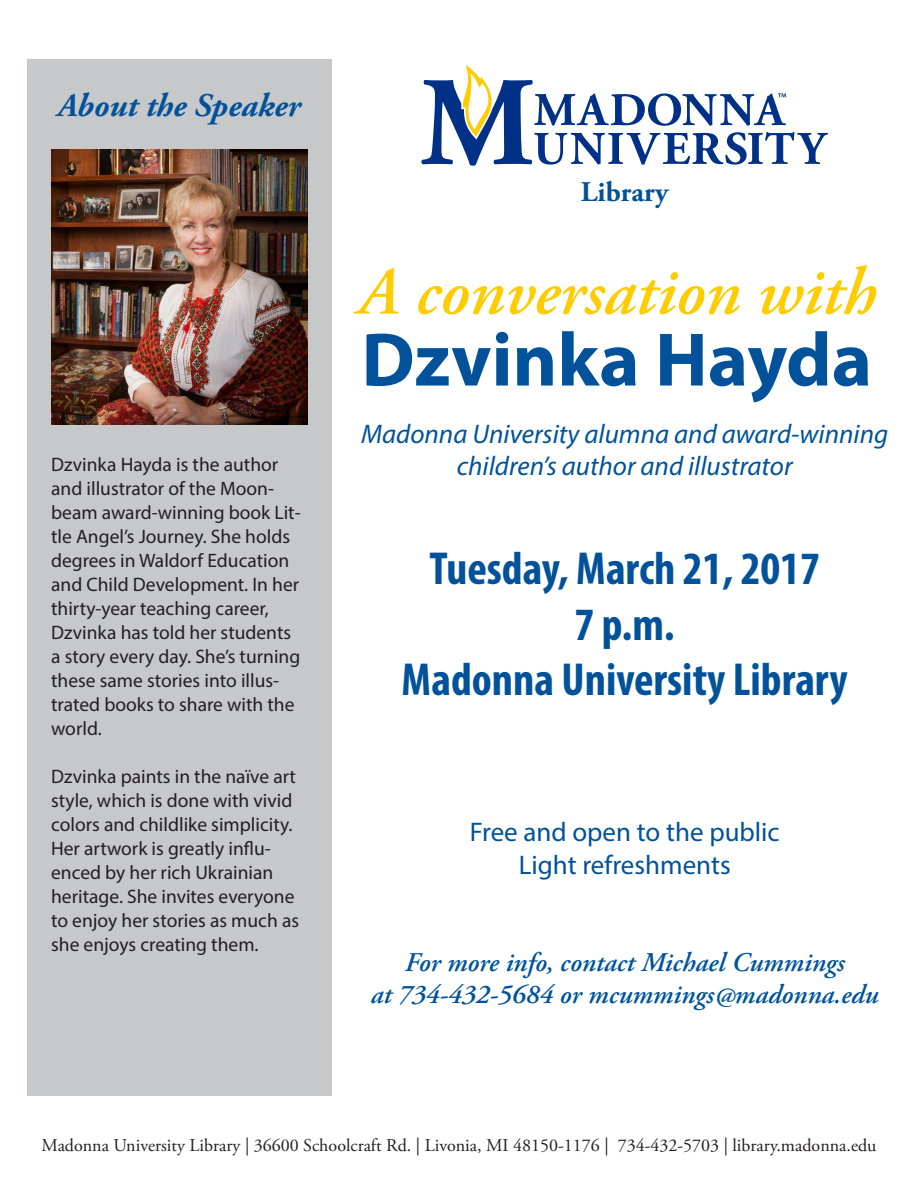
<style>
.page{position:relative;width:918px;height:1188px;background:#fff}
.page>*{position:absolute;margin:0;border:0;box-sizing:border-box;transform-origin:0 0}
.t1{font:700 76.5px "Myriad Pro";color:#01529a}
.t2{font:italic 600 67.5px "Adobe Garamond Pro";color:#fc0}
.t3{font:700 condensed 46.5px "Myriad Pro";color:#01529a}
.t4{font:italic 700 33px "Adobe Garamond Pro";color:#01529a}
.t5{font:700 28.5px "Adobe Garamond Pro";color:#01529a}
.t6{font:italic 600 27px/32.4px "Adobe Garamond Pro";color:#01529a;text-align:center}
.t7{font:italic 27px/32.4px "Myriad Pro";color:#01529a;text-align:center}
.t8{font:27px "Myriad Pro";color:#01529a}
.t9{font:19.5px/24px "Myriad Pro";color:#231f20}
.t10{font:18px "Adobe Garamond Pro";color:#231f20}
</style>
<div class="page">
<svg style="left:421px;top:65px;width:407px;height:101px"></svg>
<div style="left:27px;top:59px;width:304px;height:1037px;background:#c7c8ca"></div>
<img style="left:52px;top:149px;width:255px;height:276px">
<p class="t4" style="left:58px;top:86px;width:244px">About the Speaker</p>
<p class="t9" style="left:51px;top:452px;width:251px">Dzvinka Hayda is the author and illustrator of the Moon&shy;beam award-winning book Lit&shy;tle Angel’s Journey. She holds degrees in Waldorf Education and Child Development. In her thirty-year teaching career,<br>Dzvinka has told her students a story every day. She’s turning these same stories into illus&shy;trated books to share with the world.</p>
<p class="t9" style="left:51px;top:764px;width:249px">Dzvinka paints in the naïve art style, which is done with vivid colors and childlike simplicity.<br>Her artwork is greatly influ&shy;enced by her rich Ukrainian heritage. She invites everyone to enjoy her stories as much as she enjoys creating them.</p>
<p class="t5" style="left:581px;top:175px;width:89px">Library</p>
<p class="t2" style="left:358px;top:253px;width:519px">A conversation with</p>
<p class="t1" style="left:361px;top:310px;width:512px">Dzvinka Hayda</p>
<p class="t7" style="left:361px;top:417px;width:529px">Madonna University alumna and award-winning children’s author and illustrator</p>
<p class="t3" style="left:430px;top:539px;width:392px">Tuesday, March 21, 2017</p>
<p class="t3" style="left:575px;top:595px;width:102px">7 p.m.</p>
<p class="t3" style="left:402px;top:651px;width:448px">Madonna University Library</p>
<p class="t8" style="left:470px;top:816px;width:312px">Free and open to the public</p>
<p class="t8" style="left:519px;top:848px;width:213px">Light refreshments</p>
<p class="t6" style="left:371px;top:947px;width:509px">For more info, contact Michael Cummings<br>at 734-432-5684 or mcummings@madonna.edu</p>
<p class="t10" style="left:41px;top:1134px;width:837px">Madonna University Library | 36600 Schoolcraft Rd. | Livonia, MI 48150-1176 | 734-432-5703 | library.madonna.edu</p>
</div>
